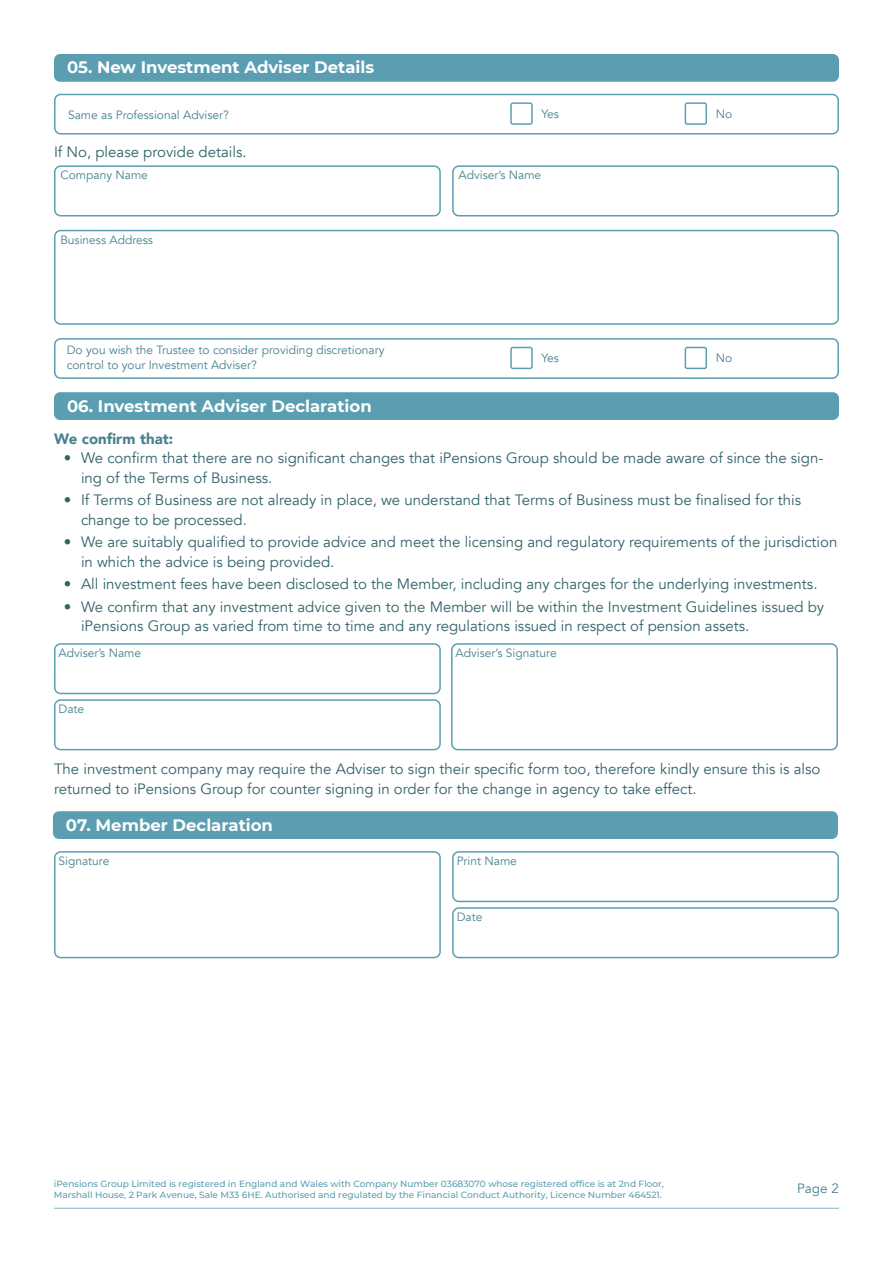
<style>
.page{position:relative;width:893px;height:1263px;background:#fff}
.page>*{position:absolute;margin:0;border:0;box-sizing:border-box;transform-origin:0 0}
.t1{font:700 16.5px "Montserrat";color:#fff}
.t2{font:15px/19.5px "Avenir";color:#32636a}
.t3{font:900 15px "Avenir";color:#46828f}
.t4{font:13.5px "Avenir";color:#46828f}
.t5{font:12px "Avenir";color:#46828f}
.t6{font:500 9px/10.8px "Montserrat";color:#5b9eb2}
</style>
<div class="page">
<hr style="left:54px;top:1208px;width:785px;height:1px;background:#5b9eb2">
<div style="left:54px;top:54px;width:785px;height:28px;background:#5b9eb2;border-radius:6px"></div>
<div style="left:54px;top:94px;width:785px;height:41px;border:2px solid #5b9eb2;border-radius:6px"></div>
<div style="left:510px;top:102px;width:23px;height:23px;border:2px solid #5b9eb2;border-radius:2px"></div>
<div style="left:685px;top:102px;width:22px;height:23px;border:2px solid #5b9eb2;border-radius:2px"></div>
<div style="left:54px;top:165px;width:387px;height:51px;border:2px solid #5b9eb2;border-radius:6px"></div>
<div style="left:452px;top:165px;width:387px;height:51px;border:2px solid #5b9eb2;border-radius:6px"></div>
<div style="left:54px;top:230px;width:785px;height:95px;border:2px solid #5b9eb2;border-radius:6px"></div>
<div style="left:54px;top:338px;width:785px;height:41px;border:2px solid #5b9eb2;border-radius:6px"></div>
<div style="left:510px;top:347px;width:23px;height:22px;border:2px solid #5b9eb2;border-radius:2px"></div>
<div style="left:685px;top:347px;width:22px;height:22px;border:2px solid #5b9eb2;border-radius:2px"></div>
<div style="left:54px;top:392px;width:785px;height:28px;background:#5b9eb2;border-radius:6px"></div>
<div style="left:54px;top:643px;width:387px;height:51px;border:2px solid #5b9eb2;border-radius:6px"></div>
<div style="left:54px;top:699px;width:387px;height:51px;border:2px solid #5b9eb2;border-radius:6px"></div>
<div style="left:451px;top:643px;width:387px;height:107px;border:2px solid #5b9eb2;border-radius:6px"></div>
<div style="left:53px;top:811px;width:785px;height:28px;background:#5b9eb2;border-radius:6px"></div>
<div style="left:54px;top:851px;width:387px;height:107px;border:2px solid #5b9eb2;border-radius:6px"></div>
<div style="left:452px;top:851px;width:387px;height:51px;border:2px solid #5b9eb2;border-radius:6px"></div>
<div style="left:452px;top:907px;width:387px;height:51px;border:2px solid #5b9eb2;border-radius:6px"></div>
<p class="t1" style="left:67px;top:56px;width:309px">05. New Investment Adviser Details</p>
<p class="t5" style="left:68px;top:108px;width:162px">Same as Professional Adviser?</p>
<p class="t5" style="left:541px;top:106px;width:19px">Yes</p>
<p class="t5" style="left:716px;top:106px;width:18px">No</p>
<p class="t2" style="left:54px;top:142px;width:194px">If No, please provide details.</p>
<p class="t5" style="left:60px;top:168px;width:89px">Company Name</p>
<p class="t5" style="left:459px;top:168px;width:84px">Adviser’s Name</p>
<p class="t5" style="left:60px;top:232px;width:94px">Business Address</p>
<p class="t5" style="left:67px;top:343px;width:319px">Do you wish the Trustee to consider providing discretionary</p>
<p class="t5" style="left:67px;top:357px;width:192px">control to your Investment Adviser?</p>
<p class="t5" style="left:541px;top:351px;width:19px">Yes</p>
<p class="t5" style="left:716px;top:351px;width:18px">No</p>
<p class="t1" style="left:67px;top:394px;width:306px">06. Investment Adviser Declaration</p>
<p class="t3" style="left:54px;top:426px;width:121px">We confirm that:</p>
<p class="t2" style="left:81px;top:448px;width:744px;text-indent:-17px">• We confirm that there are no significant changes that iPensions Group should be made aware of since the sign&shy;ing of the Terms of Business.</p>
<p class="t2" style="left:81px;top:490px;width:722px;text-indent:-17px">• If Terms of Business are not already in place, we understand that Terms of Business must be finalised for this change to be processed.</p>
<p class="t2" style="left:81px;top:532px;width:758px;text-indent:-17px">• We are suitably qualified to provide advice and meet the licensing and regulatory requirements of the jurisdiction in which the advice is being provided.</p>
<p class="t2" style="left:64px;top:574px;width:755px">• All investment fees have been disclosed to the Member, including any charges for the underlying investments.</p>
<p class="t2" style="left:81px;top:597px;width:745px;text-indent:-17px">• We confirm that any investment advice given to the Member will be within the Investment Guidelines issued by iPensions Group as varied from time to time and any regulations issued in respect of pension assets.</p>
<p class="t5" style="left:59px;top:646px;width:84px">Adviser’s Name</p>
<p class="t5" style="left:456px;top:646px;width:103px">Adviser’s Signature</p>
<p class="t5" style="left:59px;top:702px;width:27px">Date</p>
<p class="t2" style="left:54px;top:759px;width:768px">The investment company may require the Adviser to sign their specific form too, therefore kindly ensure this is also returned to iPensions Group for counter signing in order for the change in agency to take effect.</p>
<p class="t1" style="left:66px;top:813px;width:209px">07. Member Declaration</p>
<p class="t5" style="left:59px;top:854px;width:52px">Signature</p>
<p class="t5" style="left:457px;top:854px;width:62px">Print Name</p>
<p class="t5" style="left:457px;top:910px;width:27px">Date</p>
<p class="t6" style="left:54px;top:1178px;width:612px">iPensions Group Limited is registered in England and Wales with Company Number 03683070 whose registered office is at 2nd Floor,<br>Marshall House, 2 Park Avenue, Sale M33 6HE. Authorised and regulated by the Financial Conduct Authority, Licence Number 464521.</p>
<p class="t4" style="left:797px;top:1180px;width:43px">Page 2</p>
</div>
